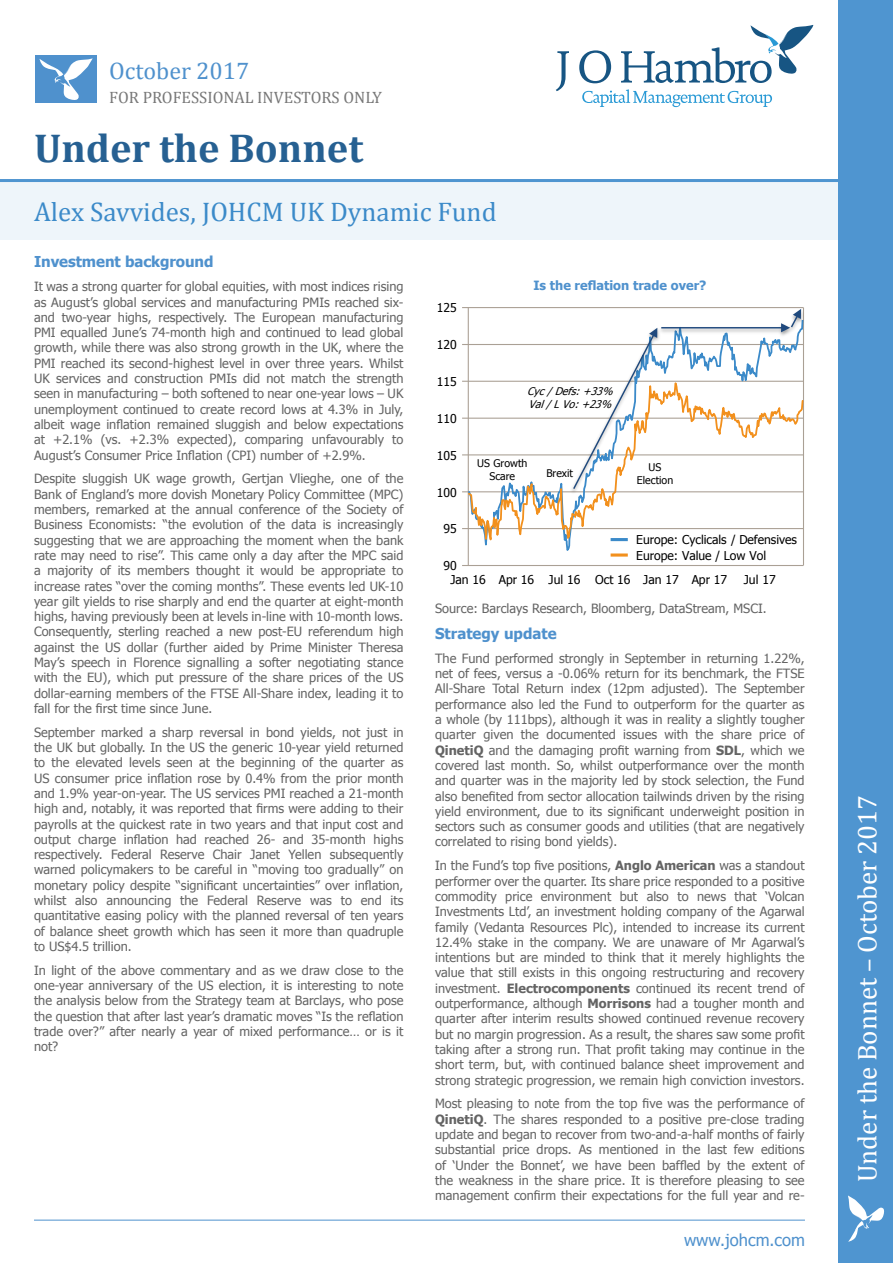
<style>
.page{position:relative;width:893px;height:1263px;background:#fff}
.page>*{position:absolute;margin:0;border:0;box-sizing:border-box;transform-origin:0 0}
.t1{font:700 40.5px "Cambria";color:#266092}
.t2{font:27px "Cambria";color:#3b8ac9}
.t3{font:27px "Cambria";color:#fff}
.t4{font:24px "Cambria";color:#4f91cd}
.t5{font:16.5px "Cambria";color:#787878}
.t6{font:16.5px "Tahoma";color:#4f91cd}
.t7{font:700 15px "Tahoma";letter-spacing:-.005em;color:#4f91cd}
.t8{font:12.75px/15.3px "Tahoma";color:#646464;text-align:justify}
.t9{font:700 12.75px "Tahoma";color:#4f91cd}
.t10{font:12.15px/15.5px "Tahoma";color:#000}
.t11{font:10.5px/12.8px "Tahoma";color:#000;text-align:center}
.t12{font:italic 10.5px/12.8px "Tahoma";color:#000}
.s1{font-weight:700}
</style>
<div class="page">
<div style="left:0;top:182px;width:893px;height:57px;background:#eef5fa"></div>
<div style="left:839px;top:0;width:54px;height:1263px;background:#4f95d0"></div>
<svg style="left:848px;top:1195px;width:37px;height:47px"></svg>
<svg style="left:556px;top:51px;width:13px;height:40px"></svg>
<svg style="left:579px;top:50px;width:32px;height:33px"></svg>
<svg style="left:582px;top:89px;width:190px;height:18px"></svg>
<svg style="left:621px;top:25px;width:193px;height:58px"></svg>
<hr style="left:0;top:179px;width:889px;height:3px;background:#4f95d0">
<div style="left:36px;top:55px;width:61px;height:48px;background:#4f91cd"></div>
<svg style="left:40px;top:58px;width:53px;height:42px"></svg>
<hr style="left:34px;top:1220px;width:771px;height:1px;background:#4f91cd">
<hr style="left:462px;top:565px;width:341px;height:1px;background:#aaa095">
<hr style="left:462px;top:528px;width:341px;height:1px;background:#aaa095">
<hr style="left:462px;top:454px;width:341px;height:1px;background:#aaa095">
<hr style="left:462px;top:418px;width:341px;height:1px;background:#aaa095">
<hr style="left:462px;top:381px;width:341px;height:1px;background:#aaa095">
<hr style="left:462px;top:344px;width:341px;height:1px;background:#aaa095">
<hr style="left:462px;top:307px;width:341px;height:1px;background:#aaa095">
<hr style="left:462px;top:491px;width:341px;height:1px;background:#aaa095">
<svg style="left:466px;top:308px;width:338px;height:45px"></svg>
<svg style="left:466px;top:353px;width:338px;height:213px"></svg>
<img style="left:568px;top:316px;width:104px;height:181px">
<svg style="left:572px;top:328px;width:85px;height:163px"></svg>
<img style="left:656px;top:316px;width:148px;height:28px">
<hr style="left:661px;top:327px;width:122px;height:1px;background:#1f497d">
<img style="left:786px;top:307px;width:18px;height:28px">
<svg style="left:781px;top:309px;width:20px;height:23px"></svg>
<h3 class="t4" style="left:109px;top:57px;width:142px">October 2017</h3>
<p class="t5" style="left:109px;top:88px;width:274px">FOR PROFESSIONAL INVESTORS ONLY</p>
<h1 class="t1" style="left:34px;top:120px;width:331px">Under the Bonnet</h1>
<h2 class="t2" style="left:34px;top:196px;width:464px">Alex Savvides, JOHCM UK Dynamic Fund</h2>
<p class="t7" style="left:34px;top:251px;width:181px">Investment background</p>
<p class="t8" style="left:34px;top:278px;width:371px">It was a strong quarter for global equities, with most indices rising as August’s global services and manufacturing PMIs reached six&shy;and two-year highs, respectively. The European manufacturing PMI equalled June’s 74-month high and continued to lead global growth, while there was also strong growth in the UK, where the PMI reached its second-highest level in over three years. Whilst UK services and construction PMIs did not match the strength seen in manufacturing – both softened to near one-year lows – UK unemployment continued to create record lows at 4.3% in July, albeit wage inflation remained sluggish and below expectations at +2.1% (vs. +2.3% expected), comparing unfavourably to August’s Consumer Price Inflation (CPI) number of +2.9%.</p>
<p class="t8" style="left:34px;top:470px;width:371px">Despite sluggish UK wage growth, Gertjan Vlieghe, one of the Bank of England’s more dovish Monetary Policy Committee (MPC) members, remarked at the annual conference of the Society of Business Economists: “the evolution of the data is increasingly suggesting that we are approaching the moment when the bank rate may need to rise”. This came only a day after the MPC said a majority of its members thought it would be appropriate to increase rates “over the coming months”. These events led UK-10 year gilt yields to rise sharply and end the quarter at eight-month highs, having previously been at levels in-line with 10-month lows.<br>Consequently, sterling reached a new post-EU referendum high against the US dollar (further aided by Prime Minister Theresa May’s speech in Florence signalling a softer negotiating stance with the EU), which put pressure of the share prices of the US dollar-earning members of the FTSE All-Share index, leading it to fall for the first time since June.</p>
<p class="t8" style="left:34px;top:724px;width:371px">September marked a sharp reversal in bond yields, not just in the UK but globally. In the US the generic 10-year yield returned to the elevated levels seen at the beginning of the quarter as US consumer price inflation rose by 0.4% from the prior month and 1.9% year-on-year. The US services PMI reached a 21-month high and, notably, it was reported that firms were adding to their payrolls at the quickest rate in two years and that input cost and output charge inflation had reached 26- and 35-month highs respectively. Federal Reserve Chair Janet Yellen subsequently warned policymakers to be careful in “moving too gradually” on monetary policy despite “significant uncertainties” over inflation, whilst also announcing the Federal Reserve was to end its quantitative easing policy with the planned reversal of ten years of balance sheet growth which has seen it more than quadruple to US$4.5 trillion.</p>
<p class="t8" style="left:34px;top:962px;width:371px">In light of the above commentary and as we draw close to the one-year anniversary of the US election, it is interesting to note the analysis below from the Strategy team at Barclays, who pose the question that after last year’s dramatic moves “Is the reflation trade over?” after nearly a year of mixed performance… or is it not?</p>
<p class="t10" style="left:437px;top:300px;width:22px">125</p>
<p class="t10" style="left:437px;top:336px;width:22px">120</p>
<p class="t10" style="left:437px;top:373px;width:22px">115</p>
<p class="t10" style="left:437px;top:410px;width:22px">110</p>
<p class="t10" style="left:437px;top:447px;width:22px">105</p>
<p class="t10" style="left:437px;top:484px;width:22px">100</p>
<p class="t9" style="left:533px;top:276px;width:175px">Is the reflation trade over?</p>
<p class="t12" style="left:527px;top:385px;width:91px">Cyc/ Defs:+33%<br>Val/ LVo:+23%</p>
<p class="t11" style="left:477px;top:456px;width:52px">US Growth<br>Scare</p>
<p class="t11" style="left:546px;top:466px;width:28px">Brexit</p>
<p class="t11" style="left:637px;top:461px;width:38px">US<br>Election</p>
<p class="t10" style="left:443px;top:521px;width:15px">95</p>
<p class="t10" style="left:636px;top:531px;width:162px">Europe: Cyclicals / Defensives<br>Europe: Value / Low Vol</p>
<p class="t10" style="left:450px;top:571px;width:278px">Jan 16 Apr 16 Jul 16 Oct 16 Jan 17 Apr 17</p>
<p class="t10" style="left:744px;top:571px;width:33px">Jul 17</p>
<p class="t10" style="left:443px;top:557px;width:15px">90</p>
<p class="t8" style="left:435px;top:600px;width:333px">Source: Barclays Research, Bloomberg, DataStream, MSCI.</p>
<p class="t7" style="left:435px;top:623px;width:123px">Strategy update</p>
<p class="t8" style="left:435px;top:650px;width:371px">The Fund performed strongly in September in returning 1.22%, net of fees, versus a -0.06% return for its benchmark, the FTSE All-Share Total Return index (12pm adjusted). The September performance also led the Fund to outperform for the quarter as a whole (by 111bps), although it was in reality a slightly tougher quarter given the documented issues with the share price of <span class="s1">QinetiQ</span> and the damaging profit warning from <span class="s1">SDL</span>, which we covered last month. So, whilst outperformance over the month and quarter was in the majority led by stock selection, the Fund also benefited from sector allocation tailwinds driven by the rising yield environment, due to its significant underweight position in sectors such as consumer goods and utilities (that are negatively correlated to rising bond yields).</p>
<p class="t8" style="left:435px;top:857px;width:371px">In the Fund’s top five positions, <span class="s1">Anglo American</span> was a standout performer over the quarter. Its share price responded to a positive commodity price environment but also to news that ‘Volcan Investments Ltd’, an investment holding company of the Agarwal family (Vedanta Resources Plc), intended to increase its current 12.4% stake in the company. We are unaware of Mr Agarwal’s intentions but are minded to think that it merely highlights the value that still exists in this ongoing restructuring and recovery investment. <span class="s1">Electrocomponents</span> continued its recent trend of outperformance, although <span class="s1">Morrisons</span> had a tougher month and quarter after interim results showed continued revenue recovery but no margin progression. As a result, the shares saw some profit taking after a strong run. That profit taking may continue in the short term, but, with continued balance sheet improvement and strong strategic progression, we remain high conviction investors.</p>
<p class="t8" style="left:435px;top:1095px;width:371px">Most pleasing to note from the top five was the performance of <span class="s1">QinetiQ</span>. The shares responded to a positive pre-close trading update and began to recover from two-and-a-half months of fairly substantial price drops. As mentioned in the last few editions of ‘Under the Bonnet’, we have been baffled by the extent of the weakness in the share price. It is therefore pleasing to see management confirm their expectations for the full year and re-</p>
<p class="t6" style="left:684px;top:1229px;width:122px">www.johcm.com</p>
<h2 class="t3" style="left:851px;top:1182px;width:389px;rotate:-90deg">Under the Bonnet – October 2017</h2>
</div>
